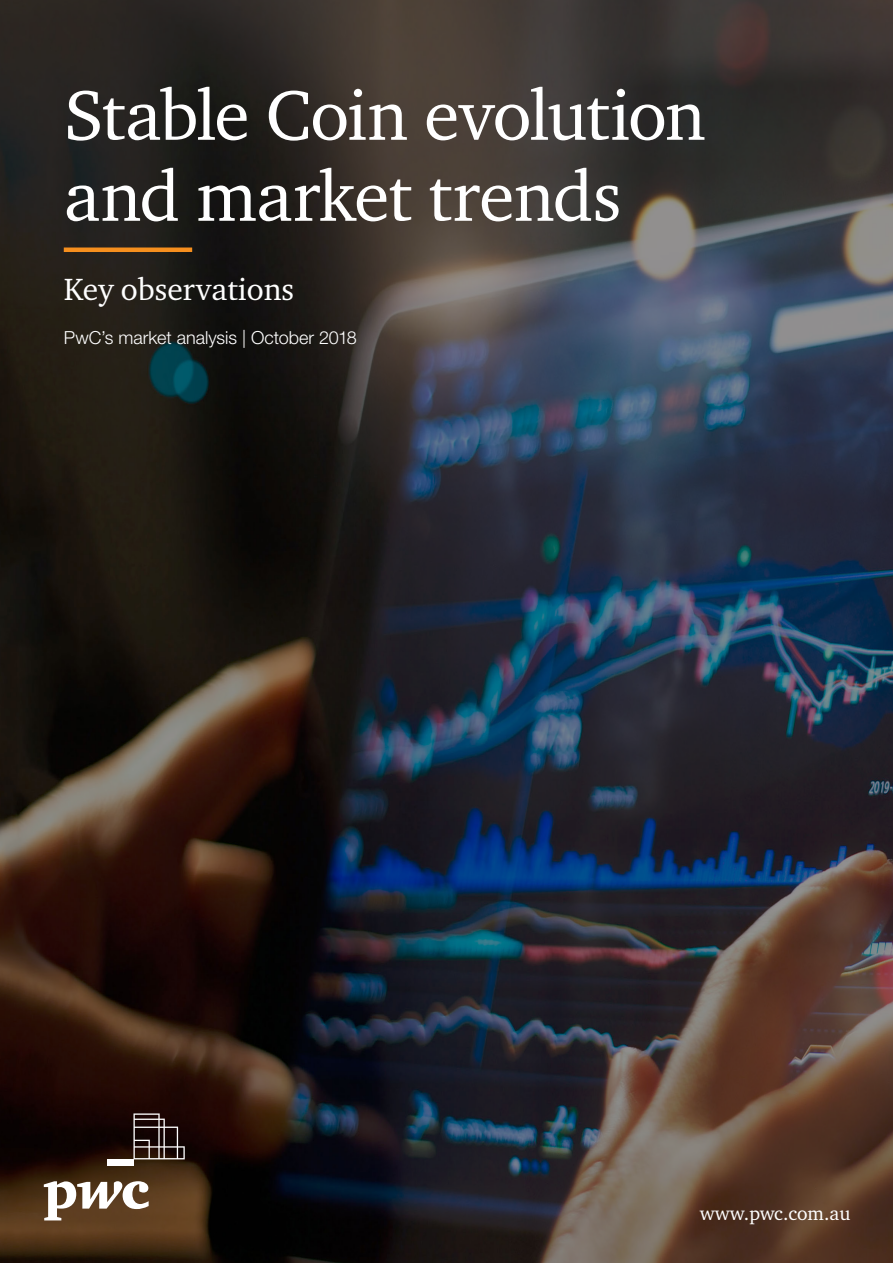
<style>
.page{position:relative;width:893px;height:1263px;background:#fff}
.page>*{position:absolute;margin:0;border:0;box-sizing:border-box;transform-origin:0 0}
.t1{font:72px/81px "Charter ITC Pro";letter-spacing:-.02em;color:#fff}
.t2{font:31.5px "Charter ITC Pro";color:#fff}
.WWYLTG_Text{font:19.5px "Charter ITC Pro";color:#fff}
.Heading_date{font:300 18px "Helvetica Neue";color:#fff}
</style>
<div class="page">
<img style="left:0;top:0;width:893px;height:1263px">
<div style="left:64px;top:247px;width:128px;height:5px;background:#f68f1e"></div>
<div style="left:107px;top:1159px;width:26px;height:7px;background:#fff"></div>
<svg style="left:44px;top:1181px;width:105px;height:39px"></svg>
<svg style="left:133px;top:1113px;width:52px;height:46px;background:#473836"></svg>
<p class="t1" style="left:64px;top:73px;width:643px">Stable Coin evolution and market trends</p>
<p class="t2" style="left:64px;top:270px;width:232px">Key observations</p>
<p class="Heading_date" style="left:64px;top:327px;width:294px">PwC’s market analysis | October 2018</p>
<p class="WWYLTG_Text" style="left:700px;top:1201px;width:152px">www.pwc.com.au</p>
</div>
